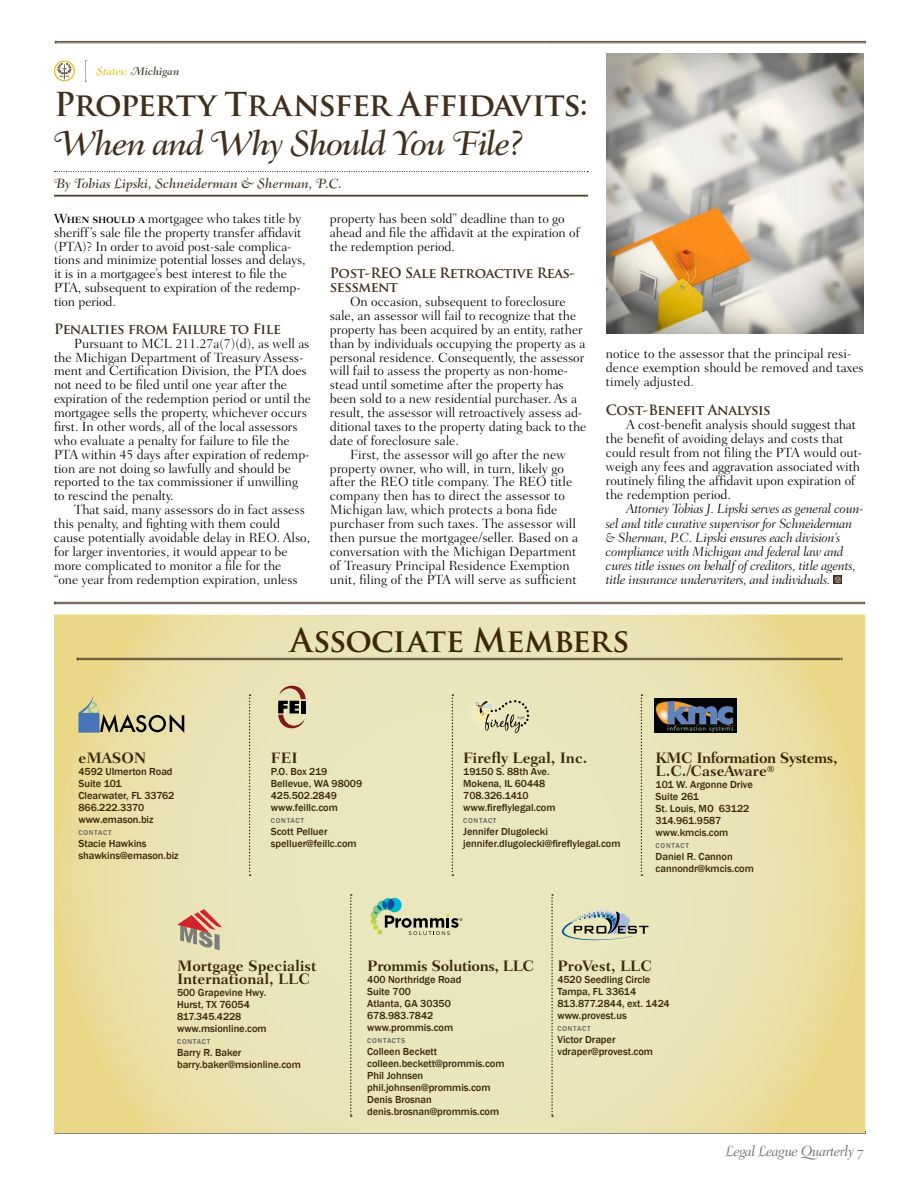
<style>
.page{position:relative;width:918px;height:1188px;background:#fff}
.page>*{position:absolute;margin:0;border:0;box-sizing:border-box;transform-origin:0 0}
.t1{font:34.5px "Fairfield LH Sw Medium Italic Os F";letter-spacing:-.045em;color:#412f1b}
.t2{font:700 32.25px "Trajan Pro";letter-spacing:-.035em;color:#412f1b}
.t3{font:700 32.25px "Trajan Pro";letter-spacing:-.03em;color:#3b280a}
.t4{font:700 15.3px/13.5px "Fairfield LH";letter-spacing:-.005em;color:#3b280a}
.t5{font:700 15.3px/13.5px "Fairfield LH";letter-spacing:-.03em;color:#3b280a}
.t6{font:700 15.3px "Fairfield LH";letter-spacing:-.025em;color:#3b280a}
.t7{font:15px "Fairfield LH Sw Light Italic Os F";letter-spacing:-.03em;color:#636466}
.t8{font:700 13.8px/13.8px "Trajan Pro";letter-spacing:-.03em;color:#412f1b}
.t9{font:300 13.5px/14px "Fairfield LH";letter-spacing:-.005em;color:#000}
.t10{font:italic 300 13.5px/14.1px "Fairfield LH";letter-spacing:-.02em;color:#000}
.t11{font:13.5px "Fairfield LH Sw Medium Italic Os F";letter-spacing:-.005em;color:#412f1b}
.t12{font:11.25px "Fairfield LH Sw Medium Italic Os F";letter-spacing:-.005em;color:#412f1b}
.t13{font:500 10.5px/12px "Franklin Gothic";letter-spacing:-.005em;color:#3b280a}
.t14{font:500 7.35px "Franklin Gothic";letter-spacing:.1em;color:#636466}
.s1{color:#e8b909}
.s2{font-family:"Fairfield LH Medium SC";font-weight:400}
</style>
<div class="page">
<svg style="left:55px;top:41px;width:811px;height:3px;background:#968d82"></svg>
<svg style="left:55px;top:1131px;width:811px;height:3px;background:#beb390"></svg>
<svg style="left:54px;top:615px;width:811px;height:517px;background:#e9e2af"></svg>
<svg style="left:77px;top:658px;width:765px;height:2px;background:#746547"></svg>
<svg style="left:55px;top:171px;width:533px;height:1px"></svg>
<hr style="left:54px;top:195px;width:534px;height:1px;background:#3b280a">
<hr style="left:54px;top:196px;width:534px;height:1px;background:#3b280a">
<svg style="left:85px;top:60px;width:2px;height:22px"></svg>
<svg style="left:54px;top:61px;width:21px;height:20px"></svg>
<svg style="left:834px;top:575px;width:8px;height:9px"></svg>
<svg style="left:835px;top:577px;width:6px;height:6px"></svg>
<hr style="left:54px;top:602px;width:811px;height:2px;background:#7b6f61">
<img style="left:606px;top:53px;width:258px;height:281px">
<svg style="left:465px;top:696px;width:64px;height:37px;background:#d4cfaa"></svg>
<svg style="left:370px;top:898px;width:92px;height:37px;background:#b7c1a0"></svg>
<svg style="left:177px;top:909px;width:45px;height:41px;background:#cba38b"></svg>
<svg style="left:78px;top:694px;width:106px;height:39px;background:#b9b58e"></svg>
<svg style="left:562px;top:909px;width:87px;height:31px;background:#b9bea9"></svg>
<img style="left:654px;top:698px;width:82px;height:35px">
<svg style="left:278px;top:686px;width:28px;height:42px"></svg>
<div style="left:301px;top:701px;width:5px;height:12px;background:#000"></div>
<svg style="left:641px;top:694px;width:1px;height:182px"></svg>
<svg style="left:452px;top:694px;width:1px;height:182px"></svg>
<svg style="left:249px;top:694px;width:2px;height:182px"></svg>
<svg style="left:551px;top:894px;width:2px;height:223px"></svg>
<svg style="left:350px;top:894px;width:2px;height:223px"></svg>
<p class="t12" style="left:96px;top:65px;width:85px"><span class="s1">States:</span> Michigan</p>
<h2 class="t2" style="left:54px;top:84px;width:535px">Property Transfer Affidavits:</h2>
<h1 class="t1" style="left:54px;top:123px;width:471px">When and Why Should You File?</h1>
<p class="t11" style="left:54px;top:176px;width:290px">By Tobias Lipski, Schneiderman &amp; Sherman, P.C.</p>
<p class="t9" style="left:54px;top:211px;width:253px"><span class="s2">When should a</span> mortgagee who takes title by sheriff’s sale file the property transfer affidavit (PTA)? In order to avoid post-sale complica&shy;tions and minimize potential losses and delays, it is in a mortgagee’s best interest to file the PTA, subsequent to expiration of the redemp&shy;tion period.</p>
<p class="t8" style="left:54px;top:322px;width:229px">Penalties from Failure to File</p>
<p class="t9" style="left:54px;top:336px;width:259px;text-indent:20px">Pursuant to MCL 211.27a(7)(d), as well as the Michigan Department of Treasury Assess&shy;ment and Certification Division, the PTA does not need to be filed until one year after the expiration of the redemption period or until the mortgagee sells the property, whichever occurs first. In other words, all of the local assessors who evaluate a penalty for failure to file the PTA within 45 days after expiration of redemp&shy;tion are not doing so lawfully and should be reported to the tax commissioner if unwilling to rescind the penalty.</p>
<p class="t9" style="left:54px;top:503px;width:258px;text-indent:20px">That said, many assessors do in fact assess this penalty, and fighting with them could cause potentially avoidable delay in REO. Also, for larger inventories, it would appear to be more complicated to monitor a file for the<br>“one year from redemption expiration, unless</p>
<p class="t9" style="left:330px;top:212px;width:251px">property has been sold” deadline than to go ahead and file the affidavit at the expiration of the redemption period.</p>
<p class="t8" style="left:330px;top:267px;width:247px">Post-RE O Sale Retroactive Reas&shy;sessment</p>
<p class="t9" style="left:350px;top:295px;width:217px">On occasion, subsequent to foreclosure</p>
<p class="t9" style="left:330px;top:309px;width:248px">sale, an assessor will fail to recognize that the</p>
<p class="t9" style="left:330px;top:322px;width:254px">property has been acquired by an entity, rather</p>
<p class="t9" style="left:330px;top:336px;width:257px">than by individuals occupying the property as a</p>
<p class="t9" style="left:330px;top:350px;width:256px">personal residence. Consequently, the assessor</p>
<p class="t9" style="left:330px;top:364px;width:240px">will fail to assess the property as non-home-</p>
<p class="t9" style="left:330px;top:378px;width:235px">stead until sometime after the property has</p>
<p class="t9" style="left:330px;top:392px;width:249px">been sold to a new residential purchaser. As a</p>
<p class="t9" style="left:330px;top:406px;width:254px">result, the assessor will retroactively assess ad-</p>
<p class="t9" style="left:330px;top:420px;width:258px">ditional taxes to the property dating back to the</p>
<p class="t9" style="left:330px;top:434px;width:130px">date of foreclosure sale.</p>
<p class="t9" style="left:350px;top:447px;width:217px">First, the assessor will go after the new</p>
<p class="t9" style="left:330px;top:461px;width:235px">property owner, who will, in turn, likely go</p>
<p class="t9" style="left:330px;top:475px;width:244px">after the REO title company. The REO title</p>
<p class="t9" style="left:330px;top:489px;width:236px">company then has to direct the assessor to</p>
<p class="t9" style="left:330px;top:503px;width:229px">Michigan law, which protects a bona fide</p>
<p class="t9" style="left:330px;top:517px;width:247px">purchaser from such taxes. The assessor will</p>
<p class="t9" style="left:330px;top:531px;width:250px">then pursue the mortgagee/seller. Based on a</p>
<p class="t9" style="left:330px;top:545px;width:248px">conversation with the Michigan Department</p>
<p class="t9" style="left:330px;top:558px;width:241px">of Treasury Principal Residence Exemption</p>
<p class="t9" style="left:330px;top:572px;width:248px">unit, filing of the PTA will serve as sufficient</p>
<p class="t9" style="left:606px;top:347px;width:259px">notice to the assessor that the principal resi&shy;dence exemption should be removed and taxes timely adjusted.</p>
<p class="t8" style="left:606px;top:403px;width:166px">Cost-Benefit Analysis</p>
<p class="t9" style="left:606px;top:417px;width:258px;text-indent:20px">A cost-benefit analysis should suggest that the benefit of avoiding delays and costs that could result from not filing the PTA would out&shy;weigh any fees and aggravation associated with routinely filing the affidavit upon expiration of the redemption period.</p>
<p class="t10" style="left:606px;top:502px;width:259px;text-indent:20px">Attorney Tobias J. Lipski serves as general coun&shy;sel and title curative supervisor for Schneiderman &amp; Sherman, P.C. Lipski ensures each division’s compliance with Michigan and federal law and cures title issues on behalf of creditors, title agents, title insurance underwriters, and individuals.</p>
<p class="t4" style="left:78px;top:751px;width:70px">eMASON</p>
<p class="t13" style="left:78px;top:765px;width:97px">4592 Ulmerton Road<br>Suite 101<br>Clearwater, FL 33762<br>866.222.3370 www.emason.biz</p>
<p class="t14" style="left:78px;top:828px;width:35px">Contact</p>
<p class="t13" style="left:78px;top:837px;width:102px">Stacie Hawkins shawkins@emason.biz</p>
<h2 class="t3" style="left:290px;top:620px;width:341px">Associate Members</h2>
<p class="t4" style="left:271px;top:751px;width:28px">FEI</p>
<p class="t13" style="left:271px;top:765px;width:93px">P.O. Box 219<br>Bellevue, WA 98009<br>425.502.2849 www.feillc.com</p>
<p class="t14" style="left:271px;top:816px;width:35px">Contact</p>
<p class="t13" style="left:271px;top:825px;width:87px">Scott Pelluer spelluer@feillc.com</p>
<p class="t4" style="left:463px;top:751px;width:126px">Firefly Legal, Inc.</p>
<p class="t13" style="left:463px;top:765px;width:94px">19150 S. 88th Ave.<br>Mokena, IL 60448<br>708.326.1410 www.fireflylegal.com</p>
<p class="t14" style="left:463px;top:816px;width:35px">Contact</p>
<p class="t13" style="left:463px;top:825px;width:159px">Jennifer Dlugolecki jennifer.dlugolecki@fireflylegal.com</p>
<p class="t5" style="left:656px;top:751px;width:183px">KMC Information Systems,<br>L.C./CaseAware<sup>®</sup></p>
<p class="t13" style="left:656px;top:779px;width:99px">101 W. Argonne Drive<br>Suite 261<br>St. Louis, MO 63122<br>314.961.9587 www.kmcis.com</p>
<p class="t14" style="left:656px;top:841px;width:35px">Contact</p>
<p class="t13" style="left:656px;top:851px;width:100px">Daniel R. Cannon cannondr@kmcis.com</p>
<p class="t4" style="left:177px;top:959px;width:141px">Mortgage Specialist<br>International, LLC</p>
<p class="t13" style="left:177px;top:987px;width:91px">500 Grapevine Hwy.<br>Hurst, TX 76054<br>817.345.4228 www.msionline.com</p>
<p class="t14" style="left:177px;top:1037px;width:35px">Contact</p>
<p class="t13" style="left:177px;top:1047px;width:125px">Barry R. Baker barry.baker@msionline.com</p>
<p class="t6" style="left:367px;top:957px;width:169px">Prommis Solutions, LLC</p>
<p class="t13" style="left:367px;top:973px;width:96px">400 Northridge Road<br>Suite 700<br>Atlanta, GA 30350<br>678.983.7842 www.prommis.com</p>
<p class="t14" style="left:367px;top:1036px;width:39px">Contacts</p>
<p class="t13" style="left:367px;top:1045px;width:139px">Colleen Beckett colleen.beckett@prommis.com<br>Phil Johnsen phil.johnsen@prommis.com<br>Denis Brosnan denis.brosnan@prommis.com</p>
<p class="t4" style="left:557px;top:959px;width:96px">ProVest, LLC</p>
<p class="t13" style="left:557px;top:973px;width:114px">4520 Seedling Circle<br>Tampa, FL 33614<br>813.877.2844, ext. 1424 www.provest.us</p>
<p class="t14" style="left:557px;top:1024px;width:35px">Contact</p>
<p class="t13" style="left:557px;top:1033px;width:97px">Victor Draper vdraper@provest.com</p>
<p class="t7" style="left:726px;top:1142px;width:140px">Legal League Quarterly 7</p>
</div>
